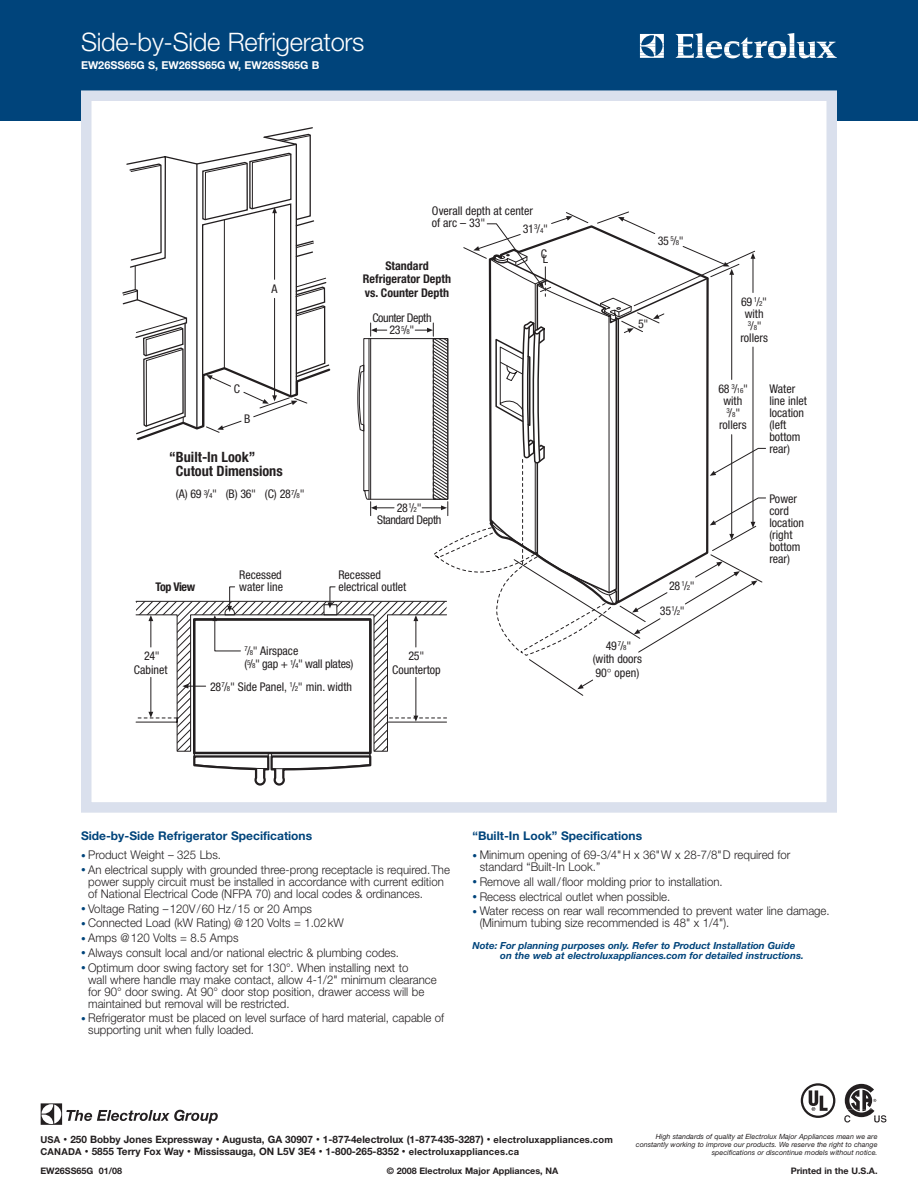
<style>
.page{position:relative;width:918px;height:1188px;background:#fff}
.page>*{position:absolute;margin:0;border:0;box-sizing:border-box;transform-origin:0 0}
.t1{font:300 25.5px "Helvetica Neue";letter-spacing:-.01em;color:#fff}
.t2{font:700 condensed 14.25px/13.5px "Helvetica Neue";color:#231f20}
.t3{font:300 12px/12px "Helvetica Neue";color:#231f20;scale:.95 1}
.t4{font:condensed 12px/12px "Helvetica Neue";color:#231f20}
.t5{font:700 12px "Helvetica Neue";color:#00447b}
.t6{font:700 condensed 12px/13.5px "Helvetica Neue";color:#231f20;text-align:center}
.t7{font:condensed 12px/12px "Helvetica Neue";letter-spacing:-.03em;color:#231f20;text-align:center}
.t8{font:700 10.8px "Helvetica Neue";color:#fff}
.t9{font:700 10.2px/12.1px "Helvetica Neue";color:#231f20}
.t10{font:italic 700 9.75px/9.8px "Helvetica Neue";color:#00447b}
.t11{font:700 9px "Helvetica Neue";color:#231f20}
.t12{font:italic 7.2px/7.9px "Helvetica Neue";color:#231f20;text-align:right}
.t13{font:condensed 7.05px "Helvetica Neue";color:#231f20}
.s1{font-size:7.05px}
.s2{font-size:12px}
.s3{font-size:9.3px;color:#00447b}
.s4{font-size:9.6px}
.s5{font-size:7.65px}
</style>
<div class="page">
<div style="left:0;top:0;width:918px;height:122px;background:#00447b"></div>
<svg style="left:640px;top:33px;width:197px;height:25px"></svg>
<svg style="left:41px;top:1103px;width:177px;height:22px"></svg>
<div style="left:86px;top:96px;width:746px;height:711px;background:#fff"></div>
<svg style="left:136px;top:601px;width:311px;height:150px"></svg>
<div style="left:324px;top:604px;width:13px;height:11px;border:1px solid #231f20"></div>
<svg style="left:212px;top:586px;width:29px;height:66px"></svg>
<svg style="left:328px;top:586px;width:8px;height:22px"></svg>
<svg style="left:388px;top:716px;width:59px;height:6px"></svg>
<svg style="left:193px;top:754px;width:179px;height:32px"></svg>
<div style="left:194px;top:753px;width:75px;height:4px;border:1px solid #231f20"></div>
<div style="left:271px;top:753px;width:99px;height:4px;border:1px solid #231f20"></div>
<svg style="left:122px;top:127px;width:209px;height:314px"></svg>
<div style="left:81px;top:90px;width:756px;height:723px;border:10px solid #dae0ed"></div>
<svg style="left:801px;top:1083px;width:34px;height:35px"></svg>
<svg style="left:844px;top:1084px;width:42px;height:38px"></svg>
<svg style="left:357px;top:211px;width:409px;height:485px"></svg>
<h1 class="t1" style="left:81px;top:33px;width:285px">Side-by-Side Refrigerators</h1>
<p class="t8" style="left:81px;top:61px;width:240px">EW26SS65G S, EW26SS65G W, EW26SS65G B</p>
<p class="t4" style="left:272px;top:284px;width:7px">A</p>
<p class="t4" style="left:234px;top:384px;width:8px">C</p>
<p class="t4" style="left:244px;top:414px;width:8px">B</p>
<p class="t2" style="left:176px;top:452px;width:108px;text-indent:-7px">“Built-In Look”<br>Cutout Dimensions</p>
<p class="t4" style="left:176px;top:489px;width:130px">(A) 69 <sup>3</sup>/<span class="s1">4</span>" (B) 36" (C) 28<sup>7</sup>/<span class="s1">8</span>"</p>
<p class="t4" style="left:432px;top:206px;width:102px">Overall depth at center of arc – 33"</p>
<p class="t4" style="left:523px;top:223px;width:27px">31<sup>3</sup>/<span class="s1">4</span>"</p>
<p class="t6" style="left:363px;top:260px;width:90px">Standard<br>Refrigerator Depth vs. Counter Depth</p>
<p class="t4" style="left:390px;top:325px;width:26px">23<sup>5</sup>/<span class="s1">8</span>"</p>
<p class="t7" style="left:372px;top:312px;width:61px">Counter Depth</p>
<p class="t7" style="left:377px;top:503px;width:66px">28<sup>1</sup>/<span class="s1">2</span>"<br>Standard Depth</p>
<p class="t4" style="left:541px;top:251px;width:9px">CL</p>
<p class="t6" style="left:156px;top:581px;width:41px">Top View</p>
<p class="t4" style="left:239px;top:570px;width:45px">Recessed water line</p>
<p class="t4" style="left:338px;top:570px;width:69px">Recessed electrical outlet</p>
<p class="t4" style="left:134px;top:650px;width:35px;line-height:13.5px;text-align:center">24"<br>Cabinet</p>
<p class="t4" style="left:245px;top:645px;width:111px;line-height:13.5px"><sup>7</sup>/<span class="s1">8</span>" Airspace<br>(<sup>5</sup>/<span class="s1">8</span>" gap + <sup>1</sup>/<span class="s1">4</span>" wall plates)</p>
<p class="t4" style="left:210px;top:681px;width:144px">28<sup>7</sup>/<span class="s1">8</span>" Side Panel, <sup>1</sup>/<span class="s1">2</span>" min. width</p>
<p class="t4" style="left:392px;top:650px;width:50px;line-height:13.5px;text-align:center">25"<br>Countertop</p>
<p class="t4" style="left:658px;top:235px;width:27px">35 <sup>5</sup>/<span class="s1">8</span>"</p>
<p class="t4" style="left:638px;top:319px;width:12px">5"</p>
<p class="t4" style="left:593px;top:640px;width:51px;line-height:13.5px;text-align:center">49 <sup>7</sup>/<span class="s1">8</span>" (with doors<br>90 open)</p>
<p class="t4" style="left:669px;top:580px;width:27px">28 <sup>1</sup>/<span class="s1">2</span>"</p>
<p class="t4" style="left:660px;top:605px;width:26px">35<sup>1</sup>/<span class="s1">2</span>"</p>
<p class="t4" style="left:741px;top:296px;width:27px">69 <sup>1</sup>/<span class="s1">2</span>" with</p>
<p class="t13" style="left:748px;top:323px;width:15px">3<span class="s2">/</span>8<span class="s2">"</span></p>
<p class="t4" style="left:740px;top:332px;width:29px">rollers</p>
<p class="t4" style="left:718px;top:384px;width:31px;text-align:center">68 <sup>3</sup>/<span class="s1">16</span>" with</p>
<p class="t13" style="left:726px;top:410px;width:15px">3<span class="s2">/</span>8<span class="s2">"</span></p>
<p class="t4" style="left:719px;top:420px;width:29px">rollers</p>
<p class="t4" style="left:769px;top:384px;width:39px">Water line inlet location (left bottom rear)</p>
<p class="t4" style="left:769px;top:494px;width:36px">Power cord location (right bottom rear)</p>
<p class="t5" style="left:81px;top:832px;width:233px">Side-by-Side Refrigerator Specifications</p>
<p class="t3" style="left:81px;top:850px;width:149px"><span class="s3">•</span> Product Weight – 325 Lbs.</p>
<p class="t3" style="left:88px;top:865px;width:382px;text-indent:-7px"><span class="s3">•</span> An electrical supply with grounded three-prong receptacle is required.The power supply circuit must be installed in accordance with current edition of National Electrical Code (NFPA 70) and local codes &amp; ordinances.</p>
<p class="t3" style="left:81px;top:903px;width:245px"><span class="s3">•</span> Voltage Rating –120V/60 Hz/15 or 20 Amps</p>
<p class="t3" style="left:81px;top:918px;width:278px"><span class="s3">•</span> Connected Load (kW Rating) @120 Volts = 1.02kW</p>
<p class="t3" style="left:81px;top:933px;width:167px"><span class="s3">•</span> Amps @120 Volts = 8.5 Amps</p>
<p class="t3" style="left:81px;top:948px;width:336px"><span class="s3">•</span> Always consult local and/or national electric &amp; plumbing codes.</p>
<p class="t3" style="left:88px;top:962px;width:368px;text-indent:-7px"><span class="s3">•</span> Optimum door swing factory set for 130°. When installing next to<br>wall where handle may make contact, allow 4-1/2" minimum clearance for 90° door swing. At 90° door stop position, drawer access will be maintained but removal will be restricted.</p>
<p class="t3" style="left:88px;top:1013px;width:376px;text-indent:-7px"><span class="s3">•</span> Refrigerator must be placed on level surface of hard material, capable of supporting unit when fully loaded.</p>
<p class="t5" style="left:472px;top:832px;width:171px">“Built-In Look” Specifications</p>
<p class="t3" style="left:480px;top:850px;width:329px;text-indent:-7px"><span class="s3">•</span> Minimum opening of 69-3/4"H x 36"W x 28-7/8"D required for standard “Built-In Look.”</p>
<p class="t3" style="left:472px;top:877px;width:265px"><span class="s3">•</span> Remove all wall/floor molding prior to installation.</p>
<p class="t3" style="left:472px;top:891px;width:210px"><span class="s3">•</span> Recess electrical outlet when possible.</p>
<p class="t3" style="left:480px;top:906px;width:370px;text-indent:-7px"><span class="s3">•</span> Water recess on rear wall recommended to prevent water line damage. (Minimum tubing size recommended is 48" x 1/4").</p>
<p class="t10" style="left:500px;top:942px;width:305px;text-indent:-28px">Note: For planning purposes only. Refer to Product Installation Guide on the web at electroluxappliances.com for detailed instructions.</p>
<p class="t12" style="left:636px;top:1133px;width:243px">High standards of quality at Electrolux Major Appliances mean we are constantly working to improve our products. We reserve the right to change specifications or discontinue models without notice.</p>
<p class="t9" style="left:40px;top:1134px;width:574px"><span class="s4">USA</span> <span class="s5">•</span> 250 Bobby Jones Expressway <span class="s5">•</span> Augusta, GA 30907 <span class="s5">•</span> 1-877-4electrolux (1-877-435-3287) <span class="s5">•</span> <span class="s4">electroluxappliances.com<br>CANADA</span> <span class="s5">•</span> 5855 Terry Fox Way <span class="s5">•</span> Mississauga, ON L5V 3E4 <span class="s5">•</span> 1-800-265-8352 <span class="s5">•</span> <span class="s4">electroluxappliances.ca</span></p>
<p class="t11" style="left:40px;top:1167px;width:83px">EW26SS65G 01/08</p>
<p class="t11" style="left:387px;top:1167px;width:173px">© 2008 Electrolux Major Appliances, NA</p>
<p class="t11" style="left:791px;top:1167px;width:88px">Printed in the U.S.A.</p>
</div>
